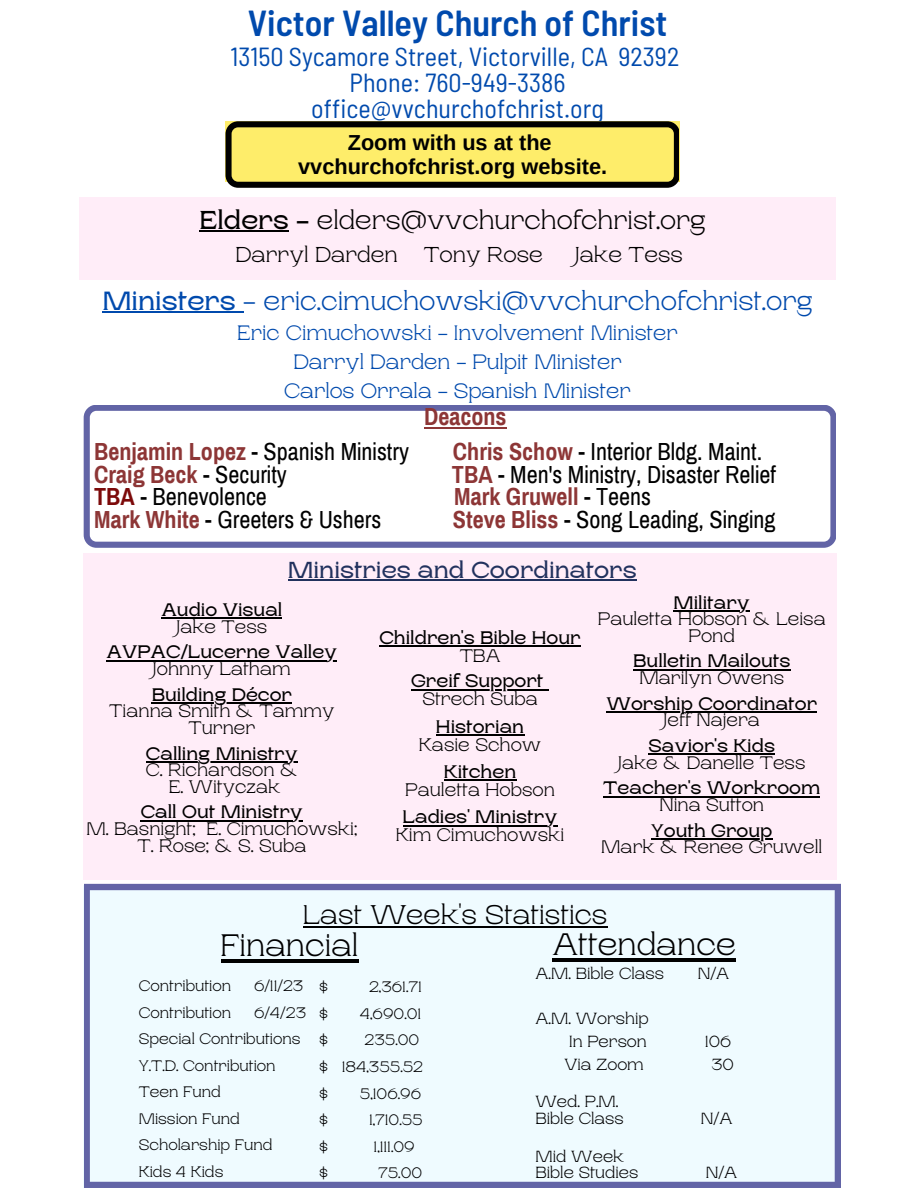
<style>
.page{position:relative;width:918px;height:1188px;background:#fff}
.page>*{position:absolute;margin:0;border:0;box-sizing:border-box;transform-origin:0 0}
.t1{font:600 semi-condensed 36.15px "Barlow";color:#004aad}
.t2{font:300 31.05px "Rasputin";color:#000}
.t3{font:300 27px "Rasputin";color:#000}
.t4{font:300 26.25px "Rasputin";color:#004aad}
.t5{font:semi-condensed 26.1px "Barlow";color:#004aad}
.t6{font:300 25.8px "Rasputin";color:#000}
.t7{font:24.15px "Archivo Narrow";color:#000}
.t8{font:700 24.15px "Archivo Narrow";color:#8d3636}
.t9{font:600 23.1px "Rasputin";color:#22325e}
.t10{font:700 21.75px "Arimo";color:#000}
.t11{font:300 21.45px "Rasputin";color:#000}
.t12{font:300 20.85px "Rasputin";color:#004aad}
.t13{font:300 18.15px/16.6px "Rasputin";color:#000;text-align:center}
.t14{font:600 18.15px "Rasputin";color:#000}
.t15{font:300 16.05px "Rasputin";color:#000}
.t16{font:300 15.15px "Rasputin";color:#000}
.s1{font-weight:600}
.s2{font-weight:700;color:#8d3636}
.s3{font-weight:700}
.s4{color:#000}
.s5{font-weight:400;color:#000}
.s6{font-weight:700;color:#7c0a0a}
</style>
<div class="page">
<div style="left:79px;top:197px;width:757px;height:82px;background:#ffedf8"></div>
<svg style="left:226px;top:121px;width:453px;height:67px"></svg>
<div style="left:84px;top:554px;width:753px;height:325px;background:#ffedf8"></div>
<svg style="left:84px;top:405px;width:752px;height:143px"></svg>
<div style="left:84px;top:884px;width:757px;height:304px;background:#effbff"></div>
<hr style="left:553px;top:958px;width:183px;height:3px;background:#000">
<hr style="left:199px;top:230px;width:90px;height:2px;background:#000">
<hr style="left:102px;top:312px;width:142px;height:1px;background:#004aad">
<hr style="left:288px;top:580px;width:349px;height:1px;background:#22325e">
<hr style="left:674px;top:610px;width:76px;height:2px;background:#000">
<hr style="left:633px;top:669px;width:157px;height:2px;background:#000">
<hr style="left:606px;top:711px;width:211px;height:2px;background:#000">
<hr style="left:649px;top:754px;width:126px;height:1px;background:#000">
<hr style="left:603px;top:796px;width:217px;height:1px;background:#000">
<hr style="left:651px;top:838px;width:121px;height:2px;background:#000">
<hr style="left:161px;top:618px;width:121px;height:1px;background:#000">
<hr style="left:106px;top:660px;width:231px;height:1px;background:#000">
<hr style="left:152px;top:702px;width:140px;height:2px;background:#000">
<hr style="left:146px;top:761px;width:152px;height:2px;background:#000">
<hr style="left:141px;top:820px;width:162px;height:1px;background:#000">
<hr style="left:379px;top:645px;width:202px;height:2px;background:#000">
<hr style="left:411px;top:689px;width:133px;height:1px;background:#000">
<hr style="left:436px;top:734px;width:88px;height:2px;background:#000">
<hr style="left:444px;top:779px;width:72px;height:2px;background:#000">
<hr style="left:403px;top:825px;width:155px;height:1px;background:#000">
<hr style="left:424px;top:427px;width:83px;height:1px;background:#8d3636">
<p class="t1" style="left:248px;top:-1px;width:421px">Victor Valley Church of Christ</p>
<p class="t5" style="left:231px;top:40px;width:450px">13150 Sycamore Street, Victorville, CA 92392</p>
<p class="t5" style="left:349px;top:66px;width:218px">Phone: 760-949-3386</p>
<p class="t5" style="left:311px;top:92px;width:294px">office@vvchurchofchrist.org</p>
<p class="t10" style="left:348px;top:130px;width:205px">Zoom with us at the</p>
<p class="t10" style="left:298px;top:154px;width:311px">vvchurchofchrist.org website.</p>
<p class="t6" style="left:199px;top:206px;width:508px"><span class="s1">Elders -</span> elders@vvchurchofchrist.org</p>
<p class="t11" style="left:235px;top:243px;width:309px">Darryl Darden Tony Rose</p>
<p class="t11" style="left:575px;top:243px;width:109px">Jake Tess</p>
<p class="t4" style="left:102px;top:287px;width:712px"><span class="s1">Ministers</span> - eric.cimuchowski@vvchurchofchrist.org</p>
<p class="t12" style="left:237px;top:322px;width:442px">Eric Cimuchowski - Involvement Minister</p>
<p class="t12" style="left:293px;top:350px;width:330px">Darryl Darden - Pulpit Minister</p>
<p class="t12" style="left:284px;top:379px;width:348px">Carlos Orrala - Spanish Minister</p>
<p class="t8" style="left:424px;top:404px;width:84px">Deacons</p>
<p class="t7" style="left:94px;top:439px;width:316px"><span class="s2">Benjamin Lopez</span> <span class="s3">-</span> Spanish Ministry</p>
<p class="t7" style="left:453px;top:439px;width:311px"><span class="s2">Chris Schow</span> <span class="s3">-</span> Interior Bldg. Maint.</p>
<p class="t8" style="left:94px;top:462px;width:194px">Craig Beck <span class="s4">-</span> <span class="s5">Security</span></p>
<p class="t7" style="left:452px;top:462px;width:325px"><span class="s2">TBA</span> <span class="s3">-</span> Men's Ministry, Disaster Relief</p>
<p class="t7" style="left:94px;top:484px;width:174px"><span class="s6">TBA</span> <span class="s3">-</span> Benevolence</p>
<p class="t8" style="left:454px;top:484px;width:199px">Mark Gruwell <span class="s4">-</span> <span class="s5">Teens</span></p>
<p class="t7" style="left:94px;top:507px;width:289px"><span class="s2">Mark White</span> <span class="s3">-</span> Greeters &amp; Ushers</p>
<p class="t7" style="left:453px;top:507px;width:324px"><span class="s2">Steve Bliss</span> <span class="s3">-</span> Song Leading, Singing</p>
<p class="t9" style="left:288px;top:557px;width:350px">Ministries and Coordinators</p>
<p class="t14" style="left:161px;top:600px;width:123px">Audio Visual</p>
<p class="t13" style="left:176px;top:618px;width:92px">Jake Tess</p>
<p class="t14" style="left:106px;top:642px;width:232px">AVPAC/Lucerne Valley</p>
<p class="t13" style="left:153px;top:661px;width:139px">Johnny Latham</p>
<p class="t14" style="left:152px;top:684px;width:142px">Building Décor</p>
<p class="t13" style="left:109px;top:703px;width:227px">Tianna Smith &amp; Tammy<br>Turner</p>
<p class="t14" style="left:146px;top:743px;width:153px">Calling Ministry</p>
<p class="t13" style="left:146px;top:762px;width:154px">C. Richardson &amp;</p>
<p class="t13" style="left:169px;top:778px;width:113px">E. Wityczak</p>
<p class="t14" style="left:141px;top:802px;width:164px">Call Out Ministry</p>
<p class="t13" style="left:86px;top:821px;width:272px">M. Basnight; E. Cimuchowski;<br>T. Rose; &amp; S. Suba</p>
<p class="t14" style="left:379px;top:627px;width:203px">Children's Bible Hour</p>
<p class="t13" style="left:460px;top:647px;width:42px">TBA</p>
<p class="t14" style="left:411px;top:671px;width:134px">Greif Support</p>
<p class="t13" style="left:422px;top:691px;width:117px">Strech Suba</p>
<p class="t14" style="left:436px;top:716px;width:90px">Historian</p>
<p class="t13" style="left:419px;top:736px;width:124px">Kasie Schow</p>
<p class="t14" style="left:444px;top:762px;width:74px">Kitchen</p>
<p class="t13" style="left:405px;top:782px;width:151px">Pauletta Hobson</p>
<p class="t14" style="left:403px;top:807px;width:156px">Ladies' Ministry</p>
<p class="t13" style="left:396px;top:827px;width:170px">Kim Cimuchowski</p>
<p class="t14" style="left:674px;top:592px;width:78px">Military</p>
<p class="t13" style="left:598px;top:611px;width:229px">Pauletta Hobson &amp; Leisa<br>Pond</p>
<p class="t14" style="left:633px;top:651px;width:159px">Bulletin Mailouts</p>
<p class="t13" style="left:639px;top:670px;width:146px">Marilyn Owens</p>
<p class="t14" style="left:606px;top:694px;width:212px">Worship Coordinator</p>
<p class="t13" style="left:664px;top:712px;width:98px">Jeff Najera</p>
<p class="t14" style="left:649px;top:736px;width:128px">Savior's Kids</p>
<p class="t13" style="left:618px;top:754px;width:189px">Jake &amp; Danelle Tess</p>
<p class="t14" style="left:603px;top:778px;width:218px">Teacher's Workroom</p>
<p class="t13" style="left:659px;top:797px;width:106px">Nina Sutton</p>
<p class="t14" style="left:651px;top:820px;width:123px">Youth Group</p>
<p class="t13" style="left:601px;top:839px;width:223px">Mark &amp; Renee Gruwell</p>
<p class="t3" style="left:303px;top:900px;width:306px">Last Week's Statistics</p>
<p class="t2" style="left:221px;top:929px;width:139px">Financial</p>
<p class="t16" style="left:139px;top:978px;width:94px">Contribution</p>
<p class="t16" style="left:254px;top:978px;width:51px">6/11/23</p>
<p class="t16" style="left:139px;top:1004px;width:94px">Contribution</p>
<p class="t16" style="left:254px;top:1004px;width:54px">6/4/23</p>
<p class="t16" style="left:139px;top:1031px;width:163px">Special Contributions</p>
<p class="t16" style="left:139px;top:1057px;width:138px">Y.T.D. Contribution</p>
<p class="t16" style="left:139px;top:1084px;width:84px">Teen Fund</p>
<p class="t16" style="left:139px;top:1110px;width:103px">Mission Fund</p>
<p class="t16" style="left:139px;top:1137px;width:135px">Scholarship Fund</p>
<p class="t16" style="left:139px;top:1163px;width:86px">Kids 4 Kids</p>
<p class="t16" style="left:319px;top:979px;width:10px">$</p>
<p class="t16" style="left:369px;top:979px;width:54px">2,361.71</p>
<p class="t16" style="left:319px;top:1005px;width:10px">$</p>
<p class="t16" style="left:360px;top:1005px;width:63px">4,690.01</p>
<p class="t16" style="left:319px;top:1032px;width:10px">$</p>
<p class="t16" style="left:364px;top:1032px;width:56px">235.00</p>
<p class="t16" style="left:319px;top:1058px;width:106px">$ 184,355.52</p>
<p class="t16" style="left:319px;top:1085px;width:10px">$</p>
<p class="t16" style="left:360px;top:1085px;width:63px">5,106.96</p>
<p class="t16" style="left:319px;top:1111px;width:10px">$</p>
<p class="t16" style="left:369px;top:1111px;width:55px">1,710.55</p>
<p class="t16" style="left:319px;top:1138px;width:10px">$</p>
<p class="t16" style="left:374px;top:1138px;width:43px">1,111.09</p>
<p class="t16" style="left:319px;top:1165px;width:10px">$</p>
<p class="t16" style="left:378px;top:1165px;width:46px">75.00</p>
<p class="t2" style="left:553px;top:928px;width:185px">Attendance</p>
<p class="t15" style="left:536px;top:965px;width:130px">A.M. Bible Class</p>
<p class="t15" style="left:698px;top:965px;width:33px">N/A</p>
<p class="t15" style="left:536px;top:1010px;width:115px">A.M. Worship</p>
<p class="t15" style="left:569px;top:1033px;width:79px">In Person</p>
<p class="t15" style="left:705px;top:1033px;width:28px">106</p>
<p class="t15" style="left:564px;top:1056px;width:81px">Via Zoom</p>
<p class="t15" style="left:711px;top:1056px;width:24px">30</p>
<p class="t15" style="left:536px;top:1093px;width:84px">Wed. P.M.</p>
<p class="t15" style="left:536px;top:1109px;width:90px">Bible Class</p>
<p class="t15" style="left:701px;top:1109px;width:33px">N/A</p>
<p class="t15" style="left:536px;top:1148px;width:90px">Mid Week</p>
<p class="t15" style="left:536px;top:1164px;width:104px">Bible Studies</p>
<p class="t15" style="left:706px;top:1164px;width:33px">N/A</p>
</div>
